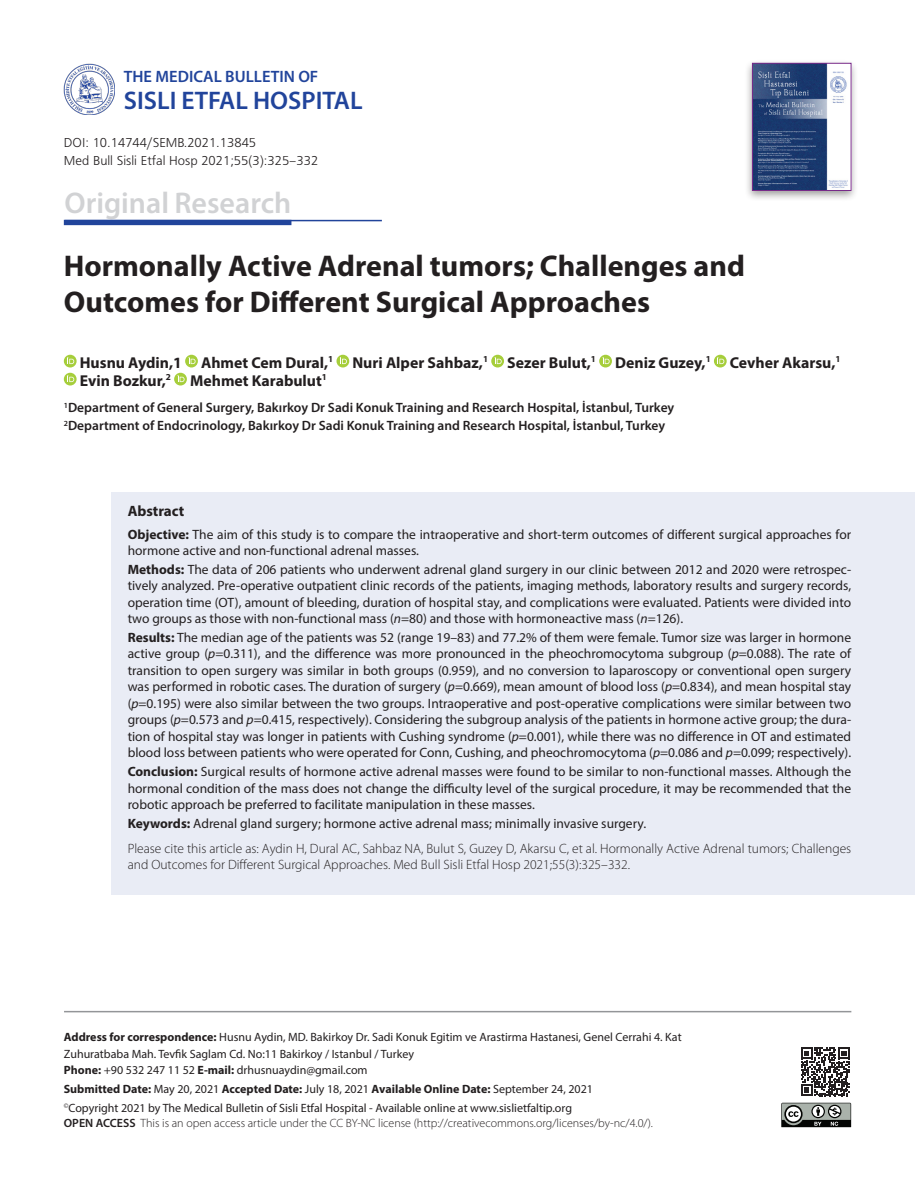
<style>
.page{position:relative;width:915px;height:1191px;background:#fff}
.page>*{position:absolute;margin:0;border:0;box-sizing:border-box;transform-origin:0 0}
.AT{font:700 30px/36px "Myriad Pro";color:#231f20}
.ArtType{font:600 30px "Myriad Pro";color:#d1d2d4}
.AT-2{font:600 25.5px "Myriad Pro";color:#21449b}
.AT-3{font:600 16.5px "Myriad Pro";color:#21449b}
.AU{font:700 15.75px/18px "Myriad Pro";color:#231f20}
.ABSH{font:700 15px "Myriad Pro";color:#231f20}
.ABS{font:13.5px/16.5px "Myriad Pro";color:#231f20;text-align:justify}
.ABS-2{font:300 13.5px/16.5px "Myriad Pro";color:#231f20}
.AFF{font:600 13.5px "Myriad Pro";color:#231f20}
.doi{font:13.5px "Frugal Normal Tr";color:#231f20}
.info{font:12px/16.5px "Myriad Pro";color:#231f20}
.t1{font:300 12px "Myriad Pro";color:#231f20}
.info-2{font:700 12px "Myriad Pro";color:#231f20}
.s1{font-weight:700}
.s2{font-style:italic}
.s3{font-weight:400}
.s4{font-weight:600}
</style>
<div class="page">
<div style="left:112px;top:492px;width:802px;height:402px;background:#e9ecf5"></div>
<svg style="left:64px;top:355px;width:13px;height:12px"></svg>
<svg style="left:67px;top:357px;width:7px;height:7px"></svg>
<svg style="left:185px;top:355px;width:13px;height:12px"></svg>
<svg style="left:188px;top:357px;width:7px;height:7px"></svg>
<div style="left:336px;top:355px;width:13px;height:12px;background:#a6ce3b;border-radius:50%"></div>
<svg style="left:340px;top:357px;width:7px;height:7px"></svg>
<svg style="left:491px;top:355px;width:13px;height:12px"></svg>
<svg style="left:494px;top:357px;width:7px;height:7px"></svg>
<svg style="left:599px;top:355px;width:12px;height:12px"></svg>
<svg style="left:602px;top:357px;width:7px;height:7px"></svg>
<svg style="left:713px;top:355px;width:13px;height:12px"></svg>
<svg style="left:717px;top:357px;width:7px;height:7px"></svg>
<svg style="left:64px;top:373px;width:13px;height:12px"></svg>
<svg style="left:67px;top:375px;width:7px;height:7px"></svg>
<svg style="left:174px;top:373px;width:13px;height:12px"></svg>
<svg style="left:177px;top:375px;width:7px;height:7px"></svg>
<hr style="left:64px;top:1011px;width:787px;height:1px;background:#939598">
<img style="left:64px;top:64px;width:51px;height:51px">
<div style="left:744px;top:59px;width:114px;height:143px;background:#231f20;opacity:.43"></div>
<img style="left:754px;top:65px;width:94px;height:124px">
<div style="left:752px;top:63px;width:98px;height:128px;border:1px solid #782a89"></div>
<svg style="left:801px;top:1047px;width:48px;height:49px"></svg>
<svg style="left:781px;top:1102px;width:71px;height:26px;background:#7d807c"></svg>
<hr style="left:65px;top:220px;width:317px;height:1px;background:#21449b">
<div style="left:64px;top:220px;width:227px;height:5px;background:#21449b"></div>
<p class="AT-3" style="left:124px;top:66px;width:196px">THE MEDICAL BULLETIN OF</p>
<p class="AT-2" style="left:124px;top:84px;width:240px">SISLI ETFAL HOSPITAL</p>
<p class="doi" style="left:64px;top:135px;width:194px">DOI: 10.14744/SEMB.2021.13845</p>
<p class="doi" style="left:64px;top:153px;width:256px">Med Bull Sisli Etfal Hosp 2021;55(3):325–332</p>
<p class="ArtType" style="left:65px;top:184px;width:228px">Original Research</p>
<p class="AT" style="left:64px;top:247px;width:682px">Hormonally Active Adrenal tumors; Challenges and<br>Outcomes for Different Surgical Approaches</p>
<p class="AU" style="left:80px;top:353px;width:762px">Husnu Aydin,1 Ahmet Cem Dural,<sup>1</sup> Nuri Alper Sahbaz,<sup>1</sup> Sezer Bulut,<sup>1</sup> Deniz Guzey,<sup>1</sup> Cevher Akarsu,<sup>1<br></sup>Evin Bozkur,<sup>2</sup> Mehmet Karabulut<sup>1</sup></p>
<p class="AFF" style="left:64px;top:399px;width:612px"><sup>1</sup>Department of General Surgery, Bakırkoy Dr Sadi Konuk Training and Research Hospital, İstanbul, Turkey</p>
<p class="AFF" style="left:64px;top:417px;width:602px"><sup>2</sup>Department of Endocrinology, Bakırkoy Dr Sadi Konuk Training and Research Hospital, İstanbul, Turkey</p>
<p class="ABSH" style="left:128px;top:501px;width:58px">Abstract</p>
<p class="ABS" style="left:128px;top:525px;width:724px"><span class="s1">Objective:</span> The aim of this study is to compare the intraoperative and short-term outcomes of different surgical approaches for hormone active and non-functional adrenal masses.</p>
<p class="ABS" style="left:128px;top:561px;width:724px"><span class="s1">Methods:</span> The data of 206 patients who underwent adrenal gland surgery in our clinic between 2012 and 2020 were retrospec&shy;tively analyzed. Pre-operative outpatient clinic records of the patients, imaging methods, laboratory results and surgery records, operation time (OT), amount of bleeding, duration of hospital stay, and complications were evaluated. Patients were divided into two groups as those with non-functional mass (<span class="s2">n</span>=80) and those with hormoneactive mass (<span class="s2">n</span>=126).</p>
<p class="ABS" style="left:128px;top:629px;width:724px"><span class="s1">Results:</span> The median age of the patients was 52 (range 19–83) and 77.2% of them were female. Tumor size was larger in hormone active group (<span class="s2">p</span>=0.311), and the difference was more pronounced in the pheochromocytoma subgroup (<span class="s2">p</span>=0.088). The rate of transition to open surgery was similar in both groups (0.959), and no conversion to laparoscopy or conventional open surgery was performed in robotic cases. The duration of surgery (<span class="s2">p</span>=0.669), mean amount of blood loss (<span class="s2">p</span>=0.834), and mean hospital stay (<span class="s2">p</span>=0.195) were also similar between the two groups. Intraoperative and post-operative complications were similar between two groups (<span class="s2">p</span>=0.573 and <span class="s2">p</span>=0.415, respectively). Considering the subgroup analysis of the patients in hormone active group; the dura&shy;tion of hospital stay was longer in patients with Cushing syndrome (<span class="s2">p</span>=0.001), while there was no difference in OT and estimated blood loss between patients who were operated for Conn, Cushing, and pheochromocytoma (<span class="s2">p</span>=0.086 and <span class="s2">p</span>=0.099; respectively).</p>
<p class="ABS" style="left:128px;top:763px;width:724px"><span class="s1">Conclusion:</span> Surgical results of hormone active adrenal masses were found to be similar to non-functional masses. Although the hormonal condition of the mass does not change the difficulty level of the surgical procedure, it may be recommended that the robotic approach be preferred to facilitate manipulation in these masses.</p>
<p class="ABS" style="left:128px;top:814px;width:520px"><span class="s1">Keywords:</span> Adrenal gland surgery; hormone active adrenal mass; minimally invasive surgery.</p>
<p class="ABS-2" style="left:128px;top:840px;width:724px">Please cite this article as: Aydin H, Dural AC, Sahbaz NA, Bulut S, Guzey D, Akarsu C, et al. Hormonally Active Adrenal tumors; Challenges and Outcomes for Different Surgical Approaches. Med Bull Sisli Etfal Hosp 2021;55(3):325–332.</p>
<p class="info" style="left:64px;top:1028px;width:619px"><span class="s1">Address for correspondence:</span> Husnu Aydin, MD. Bakirkoy Dr. Sadi Konuk Egitim ve Arastirma Hastanesi, Genel Cerrahi 4. Kat<br>Zuhuratbaba Mah. Tevfik Saglam Cd. No:11 Bakirkoy / Istanbul / Turkey</p>
<p class="info" style="left:64px;top:1061px;width:305px"><span class="s1">Phone:</span> +90 532 247 11 52 <span class="s1">E-mail:</span> drhusnuaydin@gmail.com</p>
<p class="info-2" style="left:64px;top:1081px;width:530px">Submitted Date: <span class="s3">May 20, 2021</span> Accepted Date: <span class="s3">July 18, 2021</span> Available Online Date: <span class="s3">September 24, 2021</span></p>
<p class="info" style="left:64px;top:1099px;width:509px"><sup>©</sup>Copyright 2021 by The Medical Bulletin of Sisli Etfal Hospital - Available online at www.sislietfaltip.org</p>
<p class="t1" style="left:64px;top:1116px;width:590px"><span class="s4">OPEN ACCESS</span> This is an open access article under the CC BY-NC license (http://creativecommons.org/licenses/by-nc/4.0/).</p>
</div>
